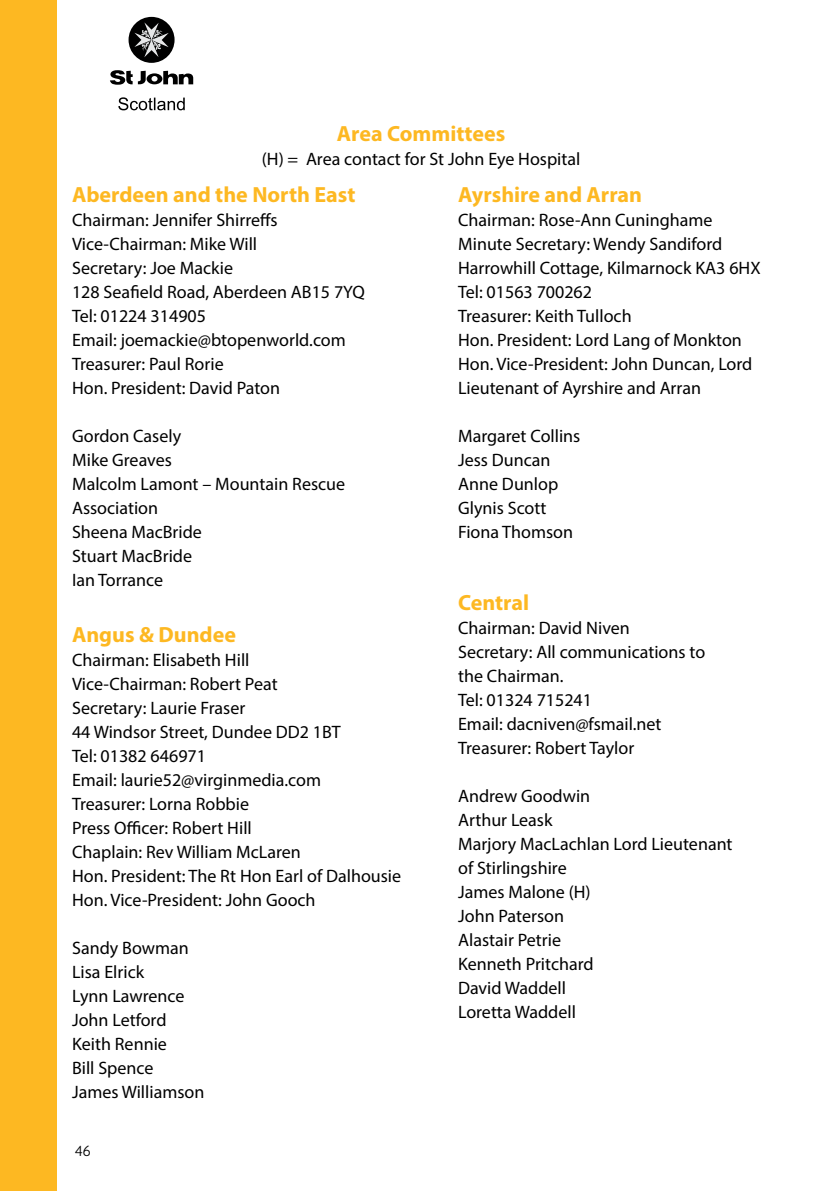
<style>
.page{position:relative;width:840px;height:1191px;background:#fff}
.page>*{position:absolute;margin:0;border:0;box-sizing:border-box;transform-origin:0 0}
.t1{font:700 22px "Myriad Pro";color:#fdb822}
.t2{font:18px/24px "Myriad Pro";color:#000}
.t3{font:300 16px "Agenda";color:#000}
</style>
<div class="page">
<div style="left:0;top:0;width:57px;height:1191px;background:#fdb822"></div>
<svg style="left:110px;top:16px;width:84px;height:95px"></svg>
<p class="t1" style="left:337px;top:119px;width:170px">Area Committees</p>
<p class="t2" style="left:262px;top:147px;width:320px">(H) = Area contact for St John Eye Hospital</p>
<p class="t1" style="left:72px;top:180px;width:285px">Aberdeen and the North East</p>
<p class="t2" style="left:72px;top:208px;width:294px">Chairman: Jennifer Shirreffs<br>Vice-Chairman: Mike Will<br>Secretary: Joe Mackie<br>128 Seafield Road, Aberdeen AB15 7YQ<br>Tel: 01224 314905<br>Email: joemackie@btopenworld.com<br>Treasurer: Paul Rorie<br>Hon. President: David Paton</p>
<p class="t2" style="left:72px;top:424px;width:274px">Gordon Casely<br>Mike Greaves<br>Malcolm Lamont – Mountain Rescue<br>Association<br>Sheena MacBride<br>Stuart MacBride<br>Ian Torrance</p>
<p class="t1" style="left:72px;top:620px;width:165px">Angus &amp; Dundee</p>
<p class="t2" style="left:72px;top:648px;width:330px">Chairman: Elisabeth Hill<br>Vice-Chairman: Robert Peat<br>Secretary: Laurie Fraser<br>44 Windsor Street, Dundee DD2 1BT<br>Tel: 01382 646971<br>Email: laurie52@virginmedia.com<br>Treasurer: Lorna Robbie<br>Press Officer: Robert Hill<br>Chaplain: Rev William McLaren<br>Hon. President: The Rt Hon Earl of Dalhousie<br>Hon. Vice-President: John Gooch</p>
<p class="t2" style="left:72px;top:936px;width:134px">Sandy Bowman<br>Lisa Elrick<br>Lynn Lawrence<br>John Letford<br>Keith Rennie<br>Bill Spence<br>James Williamson</p>
<p class="t3" style="left:75px;top:1142px;width:17px">46</p>
<p class="t1" style="left:458px;top:180px;width:185px">Ayrshire and Arran</p>
<p class="t2" style="left:458px;top:208px;width:304px">Chairman: Rose-Ann Cuninghame<br>Minute Secretary: Wendy Sandiford<br>Harrowhill Cottage, Kilmarnock KA3 6HX<br>Tel: 01563 700262<br>Treasurer: Keith Tulloch<br>Hon. President: Lord Lang of Monkton<br>Hon. Vice-President: John Duncan, Lord<br>Lieutenant of Ayrshire and Arran</p>
<p class="t2" style="left:458px;top:424px;width:124px">Margaret Collins<br>Jess Duncan<br>Anne Dunlop<br>Glynis Scott<br>Fiona Thomson</p>
<p class="t1" style="left:458px;top:588px;width:72px">Central</p>
<p class="t2" style="left:458px;top:616px;width:248px">Chairman: David Niven<br>Secretary: All communications to the Chairman.<br>Tel: 01324 715241<br>Email: dacniven@fsmail.net<br>Treasurer: Robert Taylor</p>
<p class="t2" style="left:458px;top:784px;width:276px">Andrew Goodwin<br>Arthur Leask<br>Marjory MacLachlan Lord Lieutenant of Stirlingshire<br>James Malone (H)<br>John Paterson<br>Alastair Petrie<br>Kenneth Pritchard<br>David Waddell<br>Loretta Waddell</p>
</div>
